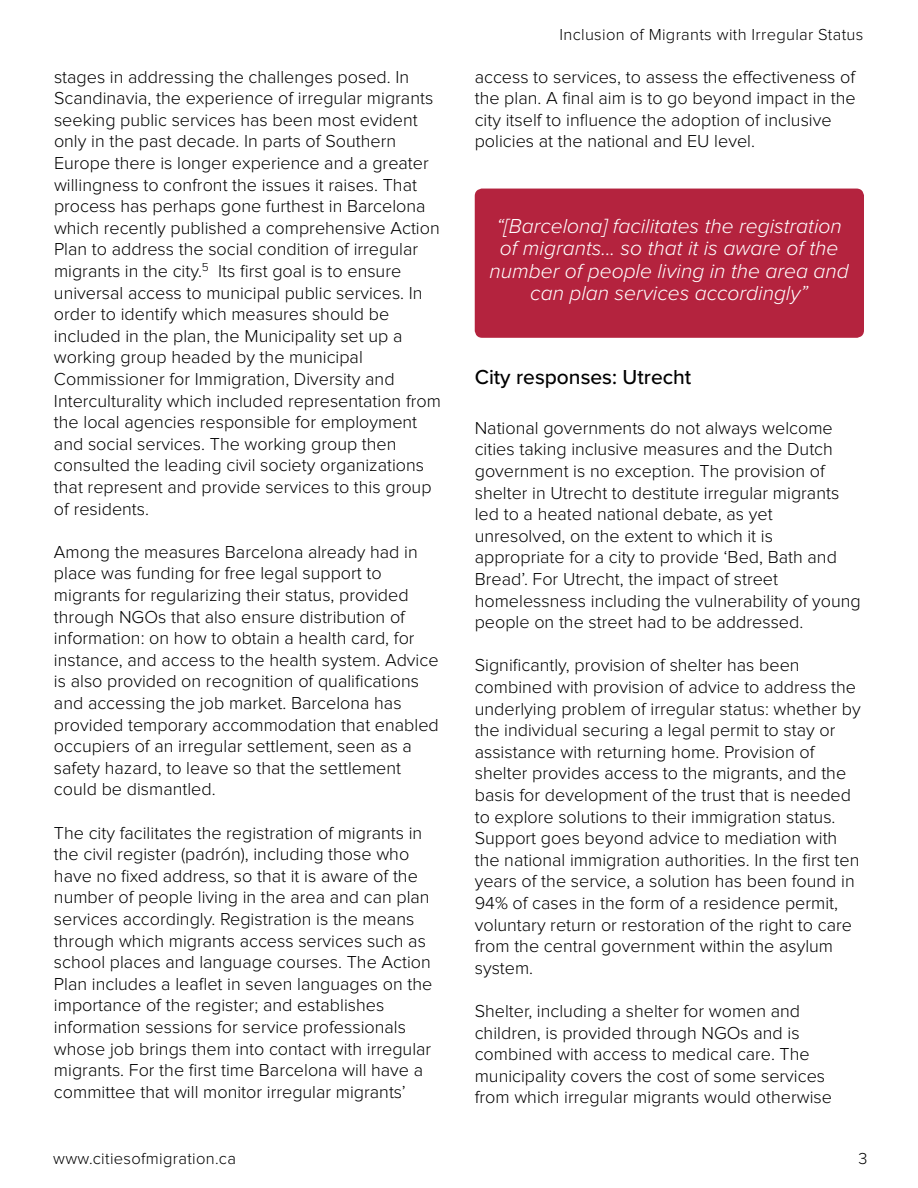
<style>
.page{position:relative;width:918px;height:1188px;background:#fff}
.page>*{position:absolute;margin:0;border:0;box-sizing:border-box;transform-origin:0 0}
.t1{font:italic 300 21px/22.5px "Proxima Nova";color:#fff;text-align:center}
.t2{font:500 21px "Proxima Nova";color:#000}
.t3{font:300 18px/21.6px "Proxima Nova";color:#000}
.t4{font:300 16.5px "Proxima Nova";letter-spacing:.02em;color:#000}
</style>
<div class="page">
<div style="left:475px;top:189px;width:389px;height:149px;background:#b4233e;border-radius:8px"></div>
<p class="t3" style="left:54px;top:67px;width:389px">stages in addressing the challenges posed. In Scandinavia, the experience of irregular migrants seeking public services has been most evident only in the past decade. In parts of Southern Europe there is longer experience and a greater willingness to confront the issues it raises. That process has perhaps gone furthest in Barcelona which recently published a comprehensive Action Plan to address the social condition of irregular migrants in the city.<sup>5</sup> Its first goal is to ensure universal access to municipal public services. In order to identify which measures should be included in the plan, the Municipality set up a working group headed by the municipal Commissioner for Immigration, Diversity and Interculturality which included representation from the local agencies responsible for employment and social services. The working group then consulted the leading civil society organizations that represent and provide services to this group of residents.</p>
<p class="t3" style="left:54px;top:542px;width:386px">Among the measures Barcelona already had in place was funding for free legal support to migrants for regularizing their status, provided through NGOs that also ensure distribution of information: on how to obtain a health card, for instance, and access to the health system. Advice is also provided on recognition of qualifications and accessing the job market. Barcelona has provided temporary accommodation that enabled occupiers of an irregular settlement, seen as a safety hazard, to leave so that the settlement could be dismantled.</p>
<p class="t3" style="left:54px;top:823px;width:380px">The city facilitates the registration of migrants in the civil register (padrón), including those who have no fixed address, so that it is aware of the number of people living in the area and can plan services accordingly. Registration is the means through which migrants access services such as school places and language courses. The Action Plan includes a leaflet in seven languages on the importance of the register; and establishes information sessions for service professionals whose job brings them into contact with irregular migrants. For the first time Barcelona will have a committee that will monitor irregular migrants’</p>
<p class="t4" style="left:560px;top:27px;width:305px">Inclusion of Migrants with Irregular Status</p>
<p class="t3" style="left:475px;top:67px;width:383px">access to services, to assess the effectiveness of the plan. A final aim is to go beyond impact in the city itself to influence the adoption of inclusive policies at the national and EU level.</p>
<p class="t1" style="left:490px;top:214px;width:361px">“[Barcelona] facilitates the registration of migrants... so that it is aware of the number of people living in the area and can plan services accordingly”</p>
<p class="t2" style="left:475px;top:362px;width:218px">City responses: Utrecht</p>
<p class="t3" style="left:475px;top:418px;width:388px">National governments do not always welcome cities taking inclusive measures and the Dutch government is no exception. The provision of shelter in Utrecht to destitute irregular migrants led to a heated national debate, as yet unresolved, on the extent to which it is appropriate for a city to provide ‘Bed, Bath and Bread’. For Utrecht, the impact of street homelessness including the vulnerability of young people on the street had to be addressed.</p>
<p class="t3" style="left:475px;top:655px;width:387px">Significantly, provision of shelter has been combined with provision of advice to address the underlying problem of irregular status: whether by the individual securing a legal permit to stay or assistance with returning home. Provision of shelter provides access to the migrants, and the basis for development of the trust that is needed to explore solutions to their immigration status.<br>Support goes beyond advice to mediation with the national immigration authorities. In the first ten years of the service, a solution has been found in 94% of cases in the form of a residence permit, voluntary return or restoration of the right to care from the central government within the asylum system.</p>
<p class="t3" style="left:475px;top:1001px;width:359px">Shelter, including a shelter for women and children, is provided through NGOs and is combined with access to medical care. The municipality covers the cost of some services from which irregular migrants would otherwise</p>
<p class="t4" style="left:53px;top:1150px;width:184px">www.citiesofmigration.ca</p>
<p class="t4" style="left:858px;top:1150px;width:10px">3</p>
</div>
